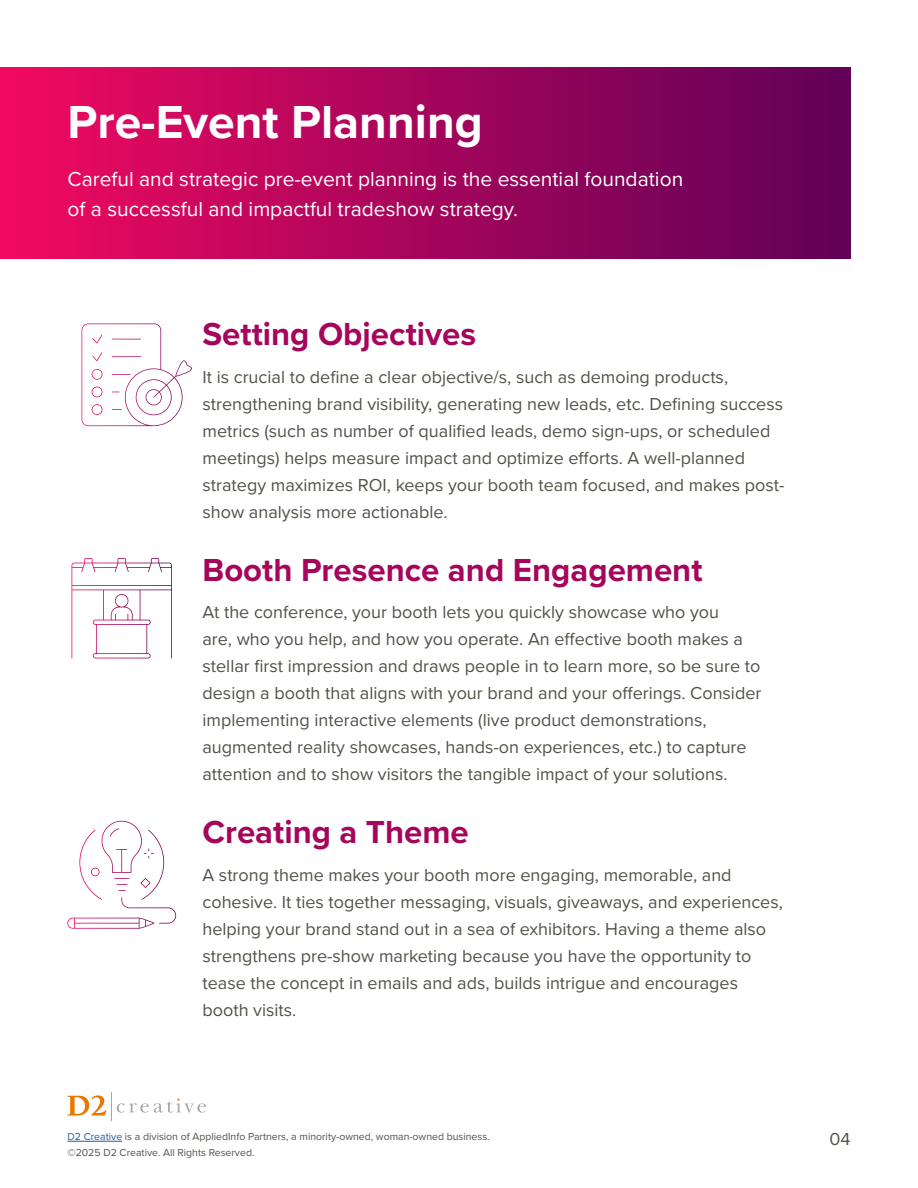
<style>
.page{position:relative;width:918px;height:1188px;background:#fff}
.page>*{position:absolute;margin:0;border:0;box-sizing:border-box;transform-origin:0 0}
.t1{font:700 48px "Proxima Nova";color:#fff}
.t2{font:700 33px "Proxima Nova";color:#a5055b}
.t3{font:21px/30px "Proxima Nova";color:#fff}
.t4{font:18px/27px "Proxima Nova";color:#51534a}
.t5{font:10.5px/16.5px "Proxima Nova";color:#51534a}
.s1{color:#215e9e}
</style>
<div class="page">
<svg style="left:68px;top:1092px;width:138px;height:29px"></svg>
<hr style="left:68px;top:1141px;width:54px;height:1px;background:#215e9e">
<div style="left:0;top:68px;width:850px;height:190px;background:linear-gradient(to right,#f00a60,#5d0157)"></div>
<svg style="left:82px;top:324px;width:110px;height:102px"></svg>
<svg style="left:72px;top:558px;width:100px;height:100px"></svg>
<svg style="left:79px;top:821px;width:85px;height:79px"></svg>
<h1 class="t1" style="left:68px;top:87px;width:417px">Pre-Event Planning</h1>
<p class="t3" style="left:68px;top:164px;width:617px">Careful and strategic pre-event planning is the essential foundation of a successful and impactful tradeshow strategy.</p>
<h2 class="t2" style="left:202px;top:310px;width:275px">Setting Objectives</h2>
<p class="t4" style="left:202px;top:363px;width:584px">It is crucial to define a clear objective/s, such as demoing products, strengthening brand visibility, generating new leads, etc. Defining success metrics (such as number of qualified leads, demo sign-ups, or scheduled meetings) helps measure impact and optimize efforts. A well-planned strategy maximizes ROI, keeps your booth team focused, and makes post&shy;show analysis more actionable.</p>
<h2 class="t2" style="left:202px;top:545px;width:502px">Booth Presence and Engagement</h2>
<p class="t4" style="left:202px;top:598px;width:560px">At the conference, your booth lets you quickly showcase who you<br>are, who you help, and how you operate. An effective booth makes a stellar first impression and draws people in to learn more, so be sure to design a booth that aligns with your brand and your offerings. Consider implementing interactive elements (live product demonstrations, augmented reality showcases, hands-on experiences, etc.) to capture attention and to show visitors the tangible impact of your solutions.</p>
<h2 class="t2" style="left:202px;top:808px;width:268px">Creating a Theme</h2>
<p class="t4" style="left:202px;top:861px;width:582px">A strong theme makes your booth more engaging, memorable, and cohesive. It ties together messaging, visuals, giveaways, and experiences, helping your brand stand out in a sea of exhibitors. Having a theme also strengthens pre-show marketing because you have the opportunity to tease the concept in emails and ads, builds intrigue and encourages booth visits.</p>
<p class="t5" style="left:68px;top:1127px;width:424px"><span class="s1">D2 Creative</span> is a division of AppliedInfo Partners, a minority-owned, woman-owned business. ©2025 D2 Creative. All Rights Reserved.</p>
<p class="t4" style="left:829px;top:1125px;width:23px">04</p>
</div>
